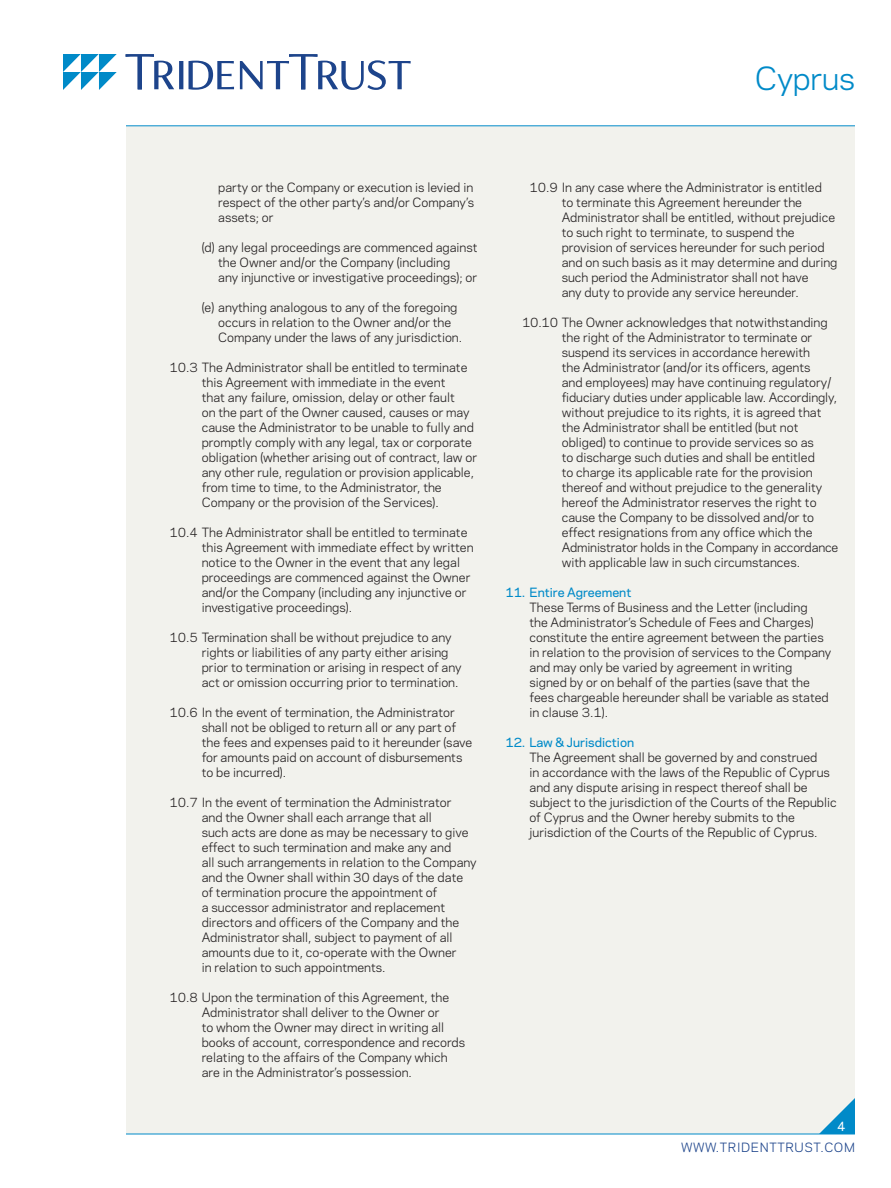
<style>
.page{position:relative;width:891px;height:1188px;background:#fff}
.page>*{position:absolute;margin:0;border:0;box-sizing:border-box;transform-origin:0 0}
.t1{font:30px "Polaris";letter-spacing:-.01em;color:#008ac8}
._1st_Paragraph{font:12px/15px "Polaris";color:#231f20}
.Head_1{font:500 12px "Polaris";color:#008ac8}
.t2{font:12px "Polaris";letter-spacing:.05em;color:#1d448b}
.t3{font:500 12px "Polaris";color:#fff}
</style>
<div class="page">
<div style="left:126px;top:127px;width:729px;height:1007px;background:#f2f2ed"></div>
<hr style="left:126px;top:1134px;width:729px;height:1px;background:#008ac8">
<hr style="left:126px;top:126px;width:729px;height:1px;background:#008ac8">
<svg style="left:126px;top:54px;width:285px;height:36px"></svg>
<svg style="left:63px;top:54px;width:54px;height:36px"></svg>
<h1 class="t1" style="left:755px;top:56px;width:102px">Cyprus</h1>
<p class="_1st_Paragraph" style="left:218px;top:179px;width:257px;text-align:justify">party or the Company or execution is levied in respect of the other party’s and/or Company’s assets; or</p>
<p class="_1st_Paragraph" style="left:218px;top:239px;width:261px;text-indent:-17px">(d) any legal proceedings are commenced against the Owner and/or the Company (including<br>any injunctive or investigative proceedings); or</p>
<p class="_1st_Paragraph" style="left:218px;top:299px;width:245px;text-indent:-17px">(e) anything analogous to any of the foregoing occurs in relation to the Owner and/or the<br>Company under the laws of any jurisdiction.</p>
<p class="_1st_Paragraph" style="left:202px;top:359px;width:277px;text-indent:-32px">10.3 The Administrator shall be entitled to terminate this Agreement with immediate in the event<br>that any failure, omission, delay or other fault<br>on the part of the Owner caused, causes or may cause the Administrator to be unable to fully and promptly comply with any legal, tax or corporate obligation (whether arising out of contract, law or any other rule, regulation or provision applicable, from time to time, to the Administrator, the Company or the provision of the Services).</p>
<p class="_1st_Paragraph" style="left:202px;top:524px;width:273px;text-indent:-32px">10.4 The Administrator shall be entitled to terminate this Agreement with immediate effect by written notice to the Owner in the event that any legal proceedings are commenced against the Owner and/or the Company (including any injunctive or investigative proceedings).</p>
<p class="_1st_Paragraph" style="left:202px;top:629px;width:261px;text-indent:-32px">10.5 Termination shall be without prejudice to any rights or liabilities of any party either arising prior to termination or arising in respect of any act or omission occurring prior to termination.</p>
<p class="_1st_Paragraph" style="left:202px;top:704px;width:272px;text-indent:-32px">10.6 In the event of termination, the Administrator shall not be obliged to return all or any part of the fees and expenses paid to it hereunder (save for amounts paid on account of disbursements to be incurred).</p>
<p class="_1st_Paragraph" style="left:202px;top:794px;width:276px;text-indent:-32px">10.7 In the event of termination the Administrator<br>and the Owner shall each arrange that all<br>such acts are done as may be necessary to give effect to such termination and make any and<br>all such arrangements in relation to the Company and the Owner shall within 30 days of the date of termination procure the appointment of<br>a successor administrator and replacement directors and officers of the Company and the Administrator shall, subject to payment of all amounts due to it, co-operate with the Owner<br>in relation to such appointments.</p>
<p class="_1st_Paragraph" style="left:202px;top:989px;width:265px;text-indent:-32px">10.8 Upon the termination of this Agreement, the Administrator shall deliver to the Owner or<br>to whom the Owner may direct in writing all books of account, correspondence and records relating to the affairs of the Company which are in the Administrator’s possession.</p>
<p class="_1st_Paragraph" style="left:562px;top:179px;width:277px;text-indent:-32px">10.9 In any case where the Administrator is entitled<br>to terminate this Agreement hereunder the Administrator shall be entitled, without prejudice to such right to terminate, to suspend the provision of services hereunder for such period and on such basis as it may determine and during such period the Administrator shall not have<br>any duty to provide any service hereunder.</p>
<p class="_1st_Paragraph" style="left:562px;top:314px;width:278px;text-indent:-40px">10.10 The Owner acknowledges that notwithstanding the right of the Administrator to terminate or suspend its services in accordance herewith<br>the Administrator (and/or its officers, agents<br>and employees) may have continuing regulatory/ fiduciary duties under applicable law. Accordingly, without prejudice to its rights, it is agreed that the Administrator shall be entitled (but not obliged) to continue to provide services so as<br>to discharge such duties and shall be entitled<br>to charge its applicable rate for the provision thereof and without prejudice to the generality hereof the Administrator reserves the right to cause the Company to be dissolved and/or to effect resignations from any office which the Administrator holds in the Company in accordance with applicable law in such circumstances.</p>
<p class="Head_1" style="left:506px;top:583px;width:127px">11. Entire Agreement</p>
<p class="_1st_Paragraph" style="left:530px;top:599px;width:303px">These Terms of Business and the Letter (including<br>the Administrator’s Schedule of Fees and Charges) constitute the entire agreement between the parties in relation to the provision of services to the Company and may only be varied by agreement in writing signed by or on behalf of the parties (save that the fees chargeable hereunder shall be variable as stated in clause 3.1).</p>
<p class="Head_1" style="left:506px;top:733px;width:130px">12. Law &amp; Jurisdiction</p>
<p class="_1st_Paragraph" style="left:530px;top:749px;width:309px">The Agreement shall be governed by and construed<br>in accordance with the laws of the Republic of Cyprus and any dispute arising in respect thereof shall be subject to the jurisdiction of the Courts of the Republic of Cyprus and the Owner hereby submits to the jurisdiction of the Courts of the Republic of Cyprus.</p>
<p class="t3" style="left:837px;top:1117px;width:10px">4</p>
<p class="t2" style="left:681px;top:1138px;width:175px">WWW.TRIDENTTRUST.COM</p>
</div>
